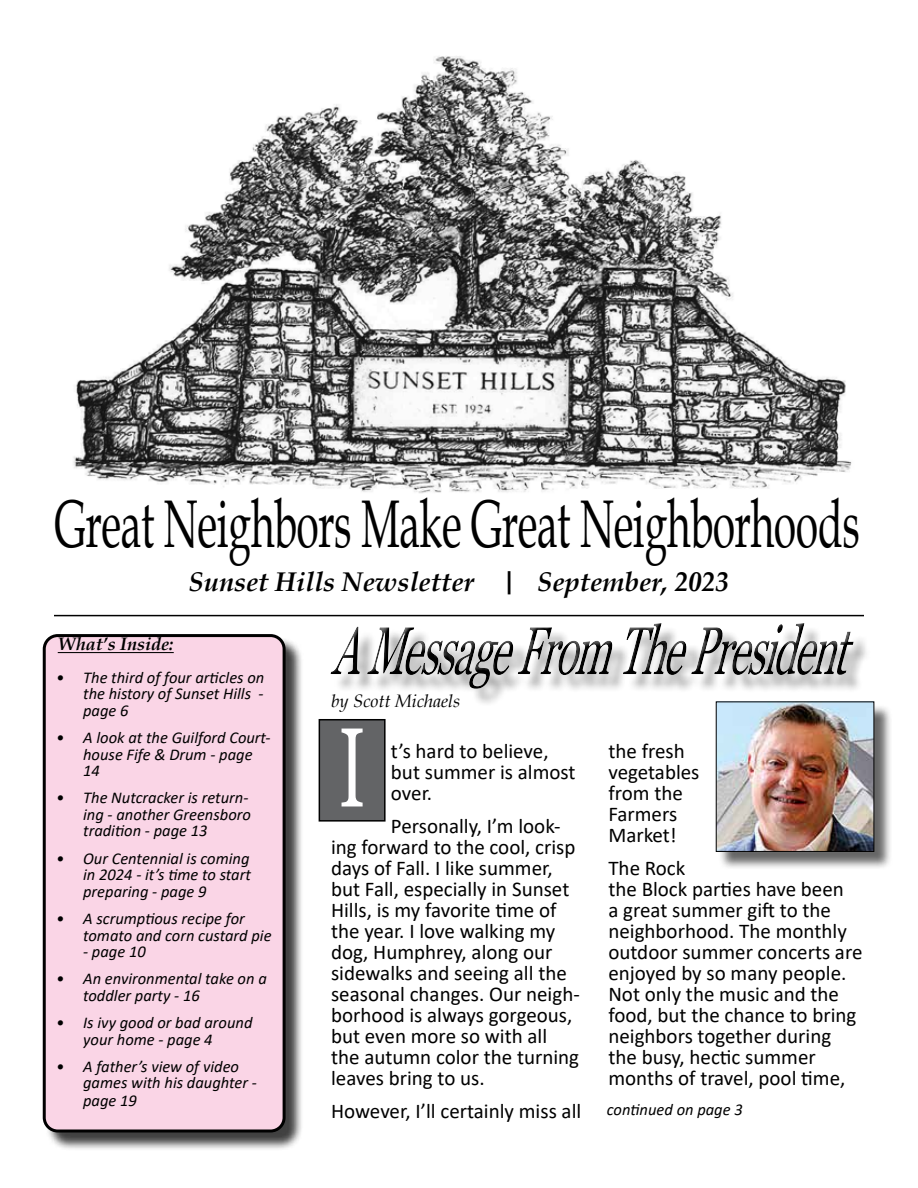
<style>
.page{position:relative;width:918px;height:1188px;background:#fff}
.page>*{position:absolute;margin:0;border:0;box-sizing:border-box;transform-origin:0 0}
.t1{font:112.5px "Georgia";color:#fff;scale:.6 1}
.t2{font:67.5px "Book Antiqua";letter-spacing:-.01em;color:#000;scale:.61 1}
.t3{font:italic 700 27px "Book Antiqua";color:#000}
.t4{font:21px/21px "Calibri";color:#000}
.t5{font:italic 18px "Book Antiqua";color:#000}
.t6{font:italic 700 18px "Book Antiqua";color:#000}
.t7{font:italic 16.5px/16.5px "Calibri";color:#000}
</style>
<div class="page">
<img style="left:73px;top:56px;width:779px;height:437px">
<div style="left:718px;top:704px;width:175px;height:167px;background:#000;opacity:.6"></div>
<img style="left:718px;top:707px;width:154px;height:143px">
<div style="left:716px;top:701px;width:158px;height:151px;border:1px solid #000"></div>
<div style="left:45px;top:637px;width:259px;height:514px;background:#000;opacity:.75"></div>
<div style="left:44px;top:636px;width:240px;height:495px;background:#fad5e6;border-radius:14px"></div>
<hr style="left:58px;top:652px;width:116px;height:1px;background:#000">
<div style="left:43px;top:634px;width:243px;height:498px;border:3px solid #000;border-radius:14px"></div>
<div style="left:333px;top:626px;width:539px;height:81px;background:#000;opacity:.45"></div>
<div style="left:320px;top:613px;width:542px;height:81px;background:#fff;opacity:.75"></div>
<div style="left:322px;top:616px;width:543px;height:79px;background:#000;opacity:.75"></div>
<hr style="left:54px;top:615px;width:810px;height:1px;background:#000">
<div style="left:319px;top:720px;width:66px;height:101px;background:#636466"></div>
<div style="left:319px;top:719px;width:67px;height:103px;border:2px solid #000"></div>
<h2 class="t2" style="left:55px;top:477px;width:1321px">Great Neighbors Make Great Neighborhoods</h2>
<p class="t3" style="left:189px;top:563px;width:542px">Sunset Hills Newsletter | September, 2023</p>
<p class="t6" style="left:58px;top:632px;width:118px">What’s Inside:</p>
<p class="t7" style="left:83px;top:668px;width:183px;text-align:justify;text-indent:-27px">• The third of four articles on the history of Sunset Hills - page 6</p>
<p class="t7" style="left:83px;top:729px;width:189px;text-indent:-27px">• A look at the Guilford Court&shy;house Fife &amp; Drum - page<br>14</p>
<p class="t7" style="left:83px;top:789px;width:169px;text-indent:-27px">• The Nutcracker is return&shy;ing - another Greensboro tradition - page 13</p>
<p class="t7" style="left:83px;top:849px;width:169px;text-align:justify;text-indent:-27px">• Our Centennial is coming in 2024 - it’s time to start preparing - page 9</p>
<p class="t7" style="left:83px;top:910px;width:190px;text-indent:-27px">• A scrumptious recipe for tomato and corn custard pie</p>
<p class="t7" style="left:83px;top:943px;width:64px">- page 10</p>
<p class="t7" style="left:83px;top:970px;width:185px;text-indent:-27px">• An environmental take on a toddler party - 16</p>
<p class="t7" style="left:83px;top:1014px;width:171px;text-indent:-27px">• Is ivy good or bad around your home - page 4</p>
<p class="t7" style="left:83px;top:1058px;width:175px;text-indent:-27px">• A father’s view of video games with his daughter -</p>
<p class="t7" style="left:83px;top:1092px;width:55px">page 19</p>
<p class="t5" style="left:331px;top:688px;width:130px">by Scott Michaels</p>
<h1 class="t1" style="left:339px;top:700px;width:45px">I</h1>
<p class="t4" style="left:391px;top:740px;width:186px">t’s hard to believe, but summer is almost over.</p>
<p class="t4" style="left:331px;top:815px;width:250px;text-indent:60px">Personally, I’m look&shy;ing forward to the cool, crisp days of Fall. I like summer, but Fall, especially in Sunset<br>Hills, is my favorite time of the year. I love walking my dog, Humphrey, along our sidewalks and seeing all the seasonal changes. Our neigh&shy;borhood is always gorgeous, but even more so with all the autumn color the turning leaves bring to us.</p>
<p class="t4" style="left:331px;top:1100px;width:252px">However, I’ll certainly miss all</p>
<p class="t4" style="left:608px;top:740px;width:93px">the fresh vegetables from the<br>Farmers<br>Market!</p>
<p class="t4" style="left:608px;top:857px;width:256px">The Rock<br>the Block parties have been<br>a great summer gift to the neighborhood. The monthly outdoor summer concerts are enjoyed by so many people.<br>Not only the music and the food, but the chance to bring neighbors together during the busy, hectic summer months of travel, pool time,</p>
<p class="t7" style="left:607px;top:1101px;width:137px">continued on page 3</p>
</div>
